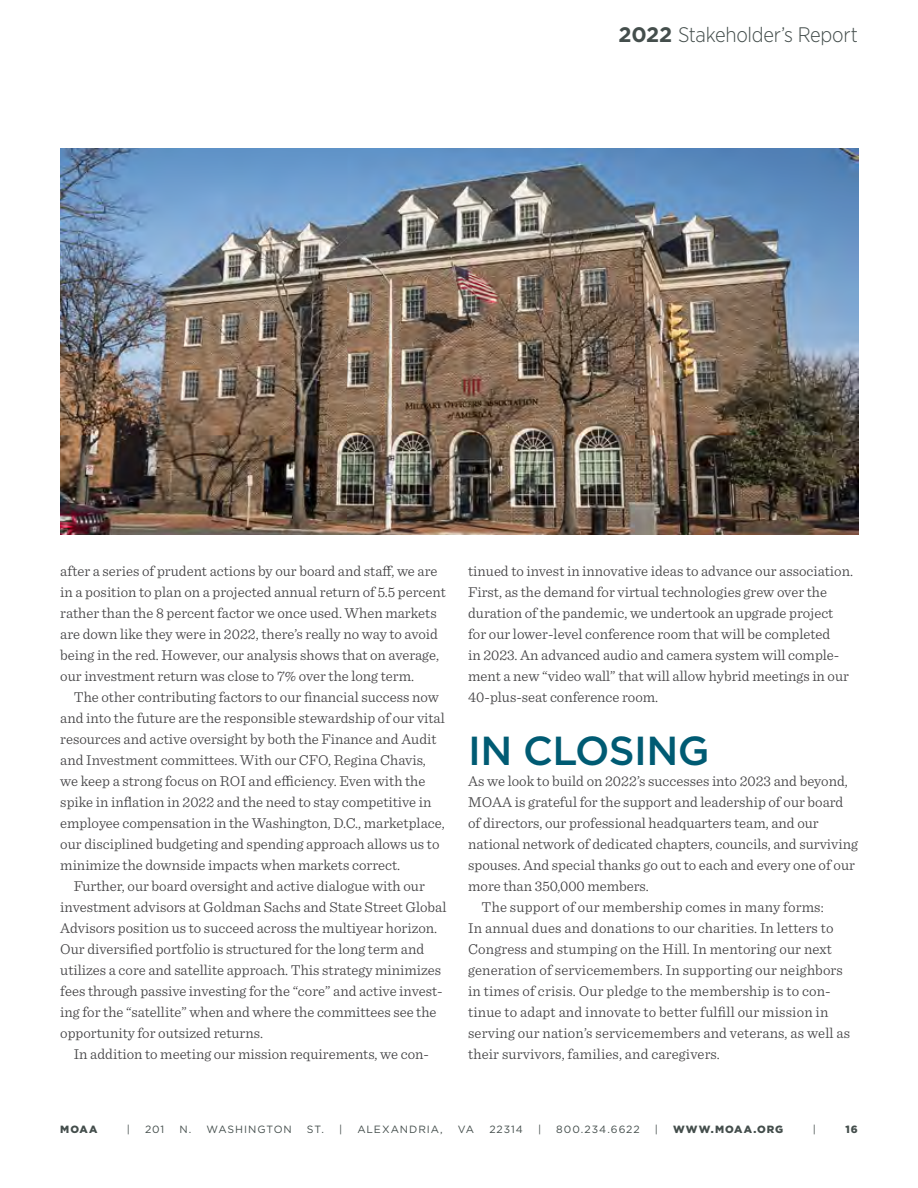
<style>
.page{position:relative;width:918px;height:1188px;background:#fff}
.page>*{position:absolute;margin:0;border:0;box-sizing:border-box;transform-origin:0 0}
.t1{font:500 40.5px "Gotham";letter-spacing:-.015em;color:#005b73}
.t2{font:300 21px "Gotham Narrow";letter-spacing:-.015em;color:#444e4c}
.t3{font:300 15px/21px "Sentinel";color:#414042}
.t4{font:10.5px "Gotham";letter-spacing:.09em;color:#444e4c}
.t5{font:900 10.5px "Gotham";letter-spacing:.09em;color:#444e4c}
.s1{font-family:"Gotham";font-weight:700}
</style>
<div class="page">
<img style="left:60px;top:148px;width:798px;height:387px">
<h2 class="t2" style="left:618px;top:22px;width:241px"><span class="s1">2022</span> Stakeholder’s Report</h2>
<p class="t3" style="left:60px;top:559px;width:387px">after a series of prudent actions by our board and staff, we are in a position to plan on a projected annual return of 5.5 percent rather than the 8 percent factor we once used. When markets are down like they were in 2022, there’s really no way to avoid being in the red. However, our analysis shows that on average, our investment return was close to 7% over the long term.</p>
<p class="t3" style="left:60px;top:685px;width:386px;text-indent:14px">The other contributing factors to our financial success now and into the future are the responsible stewardship of our vital resources and active oversight by both the Finance and Audit and Investment committees. With our CFO, Regina Chavis, we keep a strong focus on ROI and efficiency. Even with the spike in inflation in 2022 and the need to stay competitive in employee compensation in the Washington, D.C., marketplace, our disciplined budgeting and spending approach allows us to minimize the downside impacts when markets correct.</p>
<p class="t3" style="left:60px;top:874px;width:388px;text-indent:14px">Further, our board oversight and active dialogue with our investment advisors at Goldman Sachs and State Street Global Advisors position us to succeed across the multiyear horizon.<br>Our diversified portfolio is structured for the long term and utilizes a core and satellite approach. This strategy minimizes fees through passive investing for the “core” and active invest&shy;ing for the “satellite” when and where the committees see the opportunity for outsized returns.</p>
<p class="t3" style="left:74px;top:1042px;width:357px">In addition to meeting our mission requirements, we con-</p>
<p class="t3" style="left:468px;top:559px;width:386px">tinued to invest in innovative ideas to advance our association.<br>First, as the demand for virtual technologies grew over the duration of the pandemic, we undertook an upgrade project for our lower-level conference room that will be completed<br>in 2023. An advanced audio and camera system will comple&shy;ment a new “video wall” that will allow hybrid meetings in our 40-plus-seat conference room.</p>
<h1 class="t1" style="left:468px;top:724px;width:243px">IN CLOSING</h1>
<p class="t3" style="left:468px;top:769px;width:381px">As we look to build on 2022’s successes into 2023 and beyond,</p>
<p class="t3" style="left:468px;top:790px;width:377px">MOAA is grateful for the support and leadership of our board</p>
<p class="t3" style="left:468px;top:811px;width:352px">of directors, our professional headquarters team, and our</p>
<p class="t3" style="left:468px;top:832px;width:391px">national network of dedicated chapters, councils, and surviving</p>
<p class="t3" style="left:468px;top:853px;width:388px">spouses. And special thanks go out to each and every one of our</p>
<p class="t3" style="left:468px;top:874px;width:182px">more than 350,000 members.</p>
<p class="t3" style="left:482px;top:895px;width:344px">The support of our membership comes in many forms:</p>
<p class="t3" style="left:468px;top:916px;width:367px">In annual dues and donations to our charities. In letters to</p>
<p class="t3" style="left:468px;top:937px;width:365px">Congress and stumping on the Hill. In mentoring our next</p>
<p class="t3" style="left:468px;top:958px;width:376px">generation of servicemembers. In supporting our neighbors</p>
<p class="t3" style="left:468px;top:979px;width:364px">in times of crisis. Our pledge to the membership is to con-</p>
<p class="t3" style="left:468px;top:1000px;width:362px">tinue to adapt and innovate to better fulfill our mission in</p>
<p class="t3" style="left:468px;top:1021px;width:384px">serving our nation’s servicemembers and veterans, as well as</p>
<p class="t3" style="left:468px;top:1042px;width:253px">their survivors, families, and caregivers.</p>
<p class="t5" style="left:60px;top:1122px;width:39px">MOAA</p>
<p class="t4" style="left:127px;top:1123px;width:5px">|</p>
<p class="t4" style="left:145px;top:1123px;width:21px">201</p>
<p class="t4" style="left:179px;top:1123px;width:114px">N. WASHINGTON</p>
<p class="t4" style="left:307px;top:1123px;width:37px">ST. |</p>
<p class="t4" style="left:357px;top:1123px;width:87px">ALEXANDRIA,</p>
<p class="t4" style="left:458px;top:1123px;width:18px">VA</p>
<p class="t4" style="left:489px;top:1123px;width:35px">22314</p>
<p class="t4" style="left:538px;top:1123px;width:5px">|</p>
<p class="t4" style="left:556px;top:1123px;width:85px">800.234.6622</p>
<p class="t4" style="left:655px;top:1123px;width:5px">|</p>
<p class="t5" style="left:673px;top:1122px;width:112px">WWW.MOAA.ORG</p>
<p class="t4" style="left:813px;top:1123px;width:5px">|</p>
<p class="t5" style="left:845px;top:1122px;width:14px">16</p>
</div>
